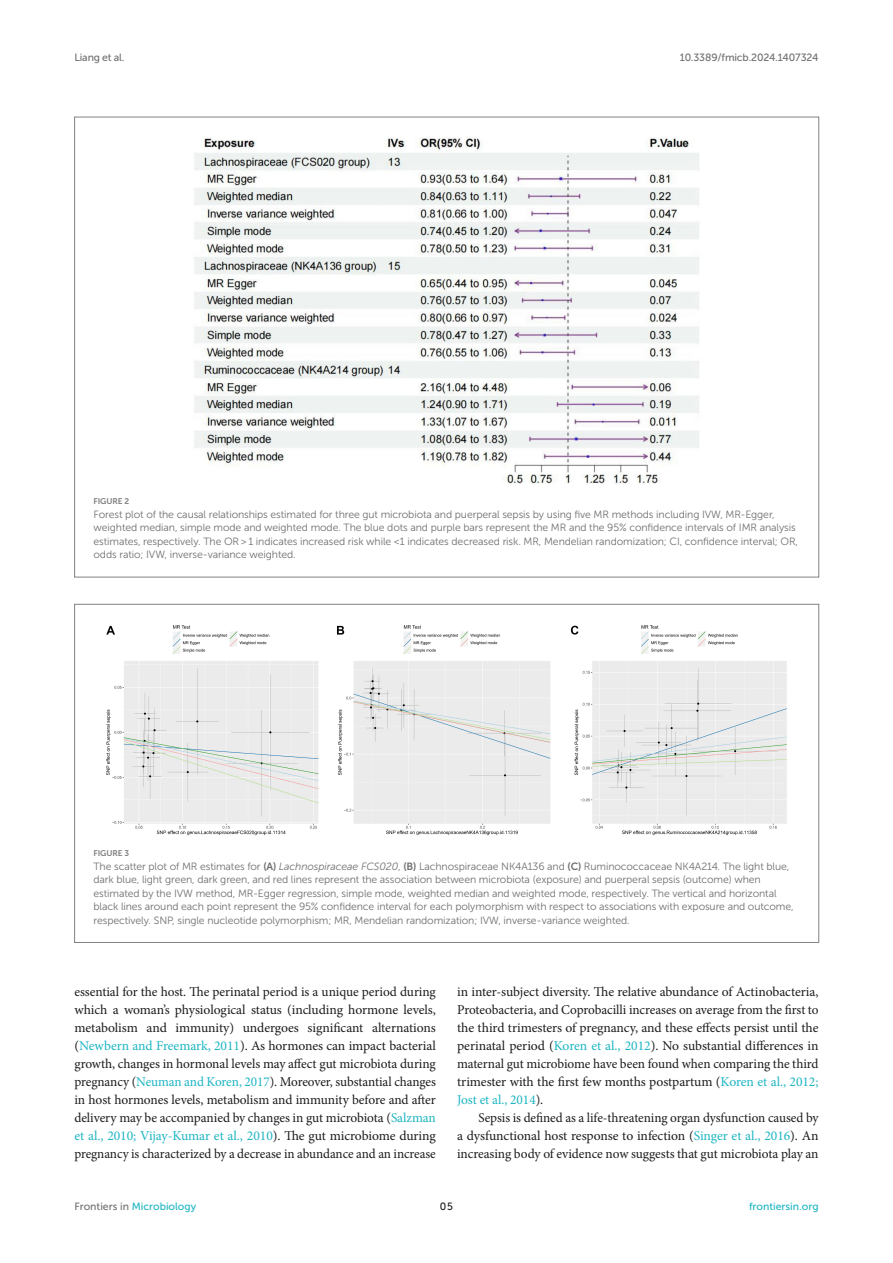
<style>
.page{position:relative;width:893px;height:1263px;background:#fff}
.page>*{position:absolute;margin:0;border:0;box-sizing:border-box;transform-origin:0 0}
.TEXT{font:13.5px/18px "Minion Pro";letter-spacing:-.005em;color:#1b1c1b;text-align:justify}
.FIG_LEG{font:10.5px/13.5px "Museo Sans 300";letter-spacing:-.01em;color:#706f70}
.t1{font:10.5px "Museo Sans 500";color:#1db5c3}
.t2{font:10.5px "Museo Sans 500";letter-spacing:-.015em;color:#706f70}
.t3{font:10.5px "Museo Sans 500";color:#1b1c1b}
.FIG_HD{font:8.25px "Museo Sans 700";letter-spacing:-.01em;color:#7e7f7f}
.s1{font-family:"Museo Sans 700"}
.s2{font-style:italic}
.s3{color:#1db5c3}
.s4{color:#706f70}
</style>
<div class="page">
<img style="left:194px;top:137px;width:505px;height:347px">
<img style="left:106px;top:625px;width:681px;height:211px">
<p class="t2" style="left:74px;top:51px;width:52px">Liang et al.</p>
<p class="t2" style="left:680px;top:51px;width:140px">10.3389/fmicb.2024.1407324</p>
<p class="FIG_HD" style="left:94px;top:497px;width:37px">FIGURE 2</p>
<p class="FIG_LEG" style="left:94px;top:507px;width:706px">Forest plot of the causal relationships estimated for three gut microbiota and puerperal sepsis by using five MR methods including IVW, MR-Egger, weighted median, simple mode and weighted mode. The blue dots and purple bars represent the MR and the 95% confidence intervals of IMR analysis estimates, respectively. The OR &gt; 1 indicates increased risk while &lt;1 indicates decreased risk. MR, Mendelian randomization; CI, confidence interval; OR, odds ratio; IVW, inverse-variance weighted.</p>
<p class="FIG_HD" style="left:94px;top:848px;width:37px">FIGURE 3</p>
<p class="FIG_LEG" style="left:94px;top:859px;width:702px">The scatter plot of MR estimates for <span class="s1">(A)</span> <span class="s2">Lachnospiraceae FCS020</span>, <span class="s1">(B)</span> Lachnospiraceae NK4A136 and <span class="s1">(C)</span> Ruminococcaceae NK4A214. The light blue, dark blue, light green, dark green, and red lines represent the association between microbiota (exposure) and puerperal sepsis (outcome) when estimated by the IVW method, MR-Egger regression, simple mode, weighted median and weighted mode, respectively. The vertical and horizontal black lines around each point represent the 95% confidence interval for each polymorphism with respect to associations with exposure and outcome, respectively. SNP, single nucleotide polymorphism; MR, Mendelian randomization; IVW, inverse-variance weighted.</p>
<p class="TEXT" style="left:74px;top:983px;width:363px">essential for the host. The perinatal period is a unique period during which a woman’s physiological status (including hormone levels, metabolism and immunity) undergoes significant alternations (<span class="s3">Newbern and Freemark, 2011</span>). As hormones can impact bacterial growth, changes in hormonal levels may affect gut microbiota during pregnancy (<span class="s3">Neuman and Koren, 2017</span>). Moreover, substantial changes in host hormones levels, metabolism and immunity before and after delivery may be accompanied by changes in gut microbiota (<span class="s3">Salzman et al., 2010; Vijay-Kumar et al., 2010</span>). The gut microbiome during pregnancy is characterized by a decrease in abundance and an increase</p>
<p class="TEXT" style="left:457px;top:983px;width:363px">in inter-subject diversity. The relative abundance of Actinobacteria, Proteobacteria, and Coprobacilli increases on average from the first to the third trimesters of pregnancy, and these effects persist until the perinatal period (<span class="s3">Koren et al., 2012</span>). No substantial differences in maternal gut microbiome have been found when comparing the third trimester with the first few months postpartum (<span class="s3">Koren et al., 2012; Jost et al., 2014</span>).</p>
<p class="TEXT" style="left:457px;top:1109px;width:363px;text-indent:21px">Sepsis is defined as a life-threatening organ dysfunction caused by a dysfunctional host response to infection (<span class="s3">Singer et al., 2016</span>). An increasing body of evidence now suggests that gut microbiota play an</p>
<p class="t1" style="left:74px;top:1200px;width:123px"><span class="s4">Frontiers in</span> Microbiology</p>
<p class="t3" style="left:440px;top:1200px;width:14px">05</p>
<p class="t1" style="left:749px;top:1200px;width:71px">frontiersin.org</p>
</div>
